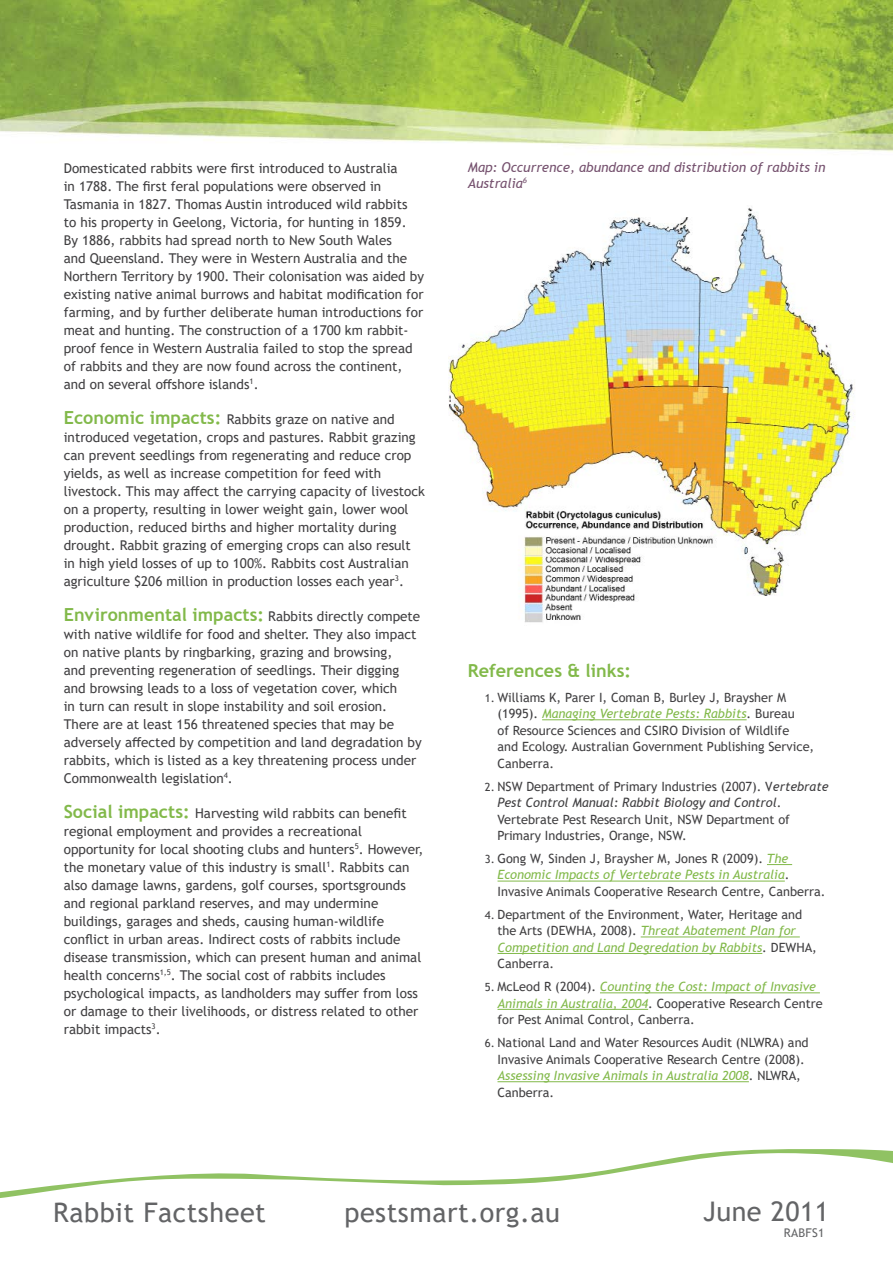
<style>
.page{position:relative;width:893px;height:1263px;background:#fff}
.page>*{position:absolute;margin:0;border:0;box-sizing:border-box;transform-origin:0 0}
.t1{font:27px "Trebuchet MS";letter-spacing:.02em;color:#636466}
.t2{font:700 18px "Trebuchet MS";color:#82b94a}
.t3{font:13.5px/18px "Trebuchet MS";color:#414042}
.t4{font:italic 13.5px/16.2px "Trebuchet MS";color:#76526f}
.t5{font:12.75px/16.5px "Trebuchet MS";color:#414042}
.t6{font:12px "Trebuchet MS";letter-spacing:.02em;color:#636466}
.s1{font-weight:700;font-size:18px;color:#82b94a}
.s2{font-size:11.25px}
.s3{font-style:italic;color:#82b94a}
.s4{font-style:italic}
</style>
<div class="page">
<img style="left:0;top:0;width:893px;height:1083px">
<hr style="left:542px;top:719px;width:205px;height:1px;background:#82b94a">
<svg style="left:767px;top:864px;width:25px;height:1px"></svg>
<hr style="left:497px;top:881px;width:288px;height:1px;background:#82b94a">
<hr style="left:641px;top:936px;width:159px;height:1px;background:#82b94a">
<hr style="left:497px;top:953px;width:265px;height:1px;background:#82b94a">
<hr style="left:600px;top:992px;width:220px;height:1px;background:#82b94a">
<hr style="left:497px;top:1009px;width:151px;height:1px;background:#82b94a">
<hr style="left:497px;top:1081px;width:252px;height:1px;background:#82b94a">
<img style="left:449px;top:201px;width:409px;height:427px">
<svg style="left:0;top:1149px;width:893px;height:49px"></svg>
<p class="t3" style="left:64px;top:159px;width:362px">Domesticated rabbits were first introduced to Australia<br>in 1788. The first feral populations were observed in Tasmania in 1827. Thomas Austin introduced wild rabbits<br>to his property in Geelong, Victoria, for hunting in 1859.<br>By 1886, rabbits had spread north to New South Wales<br>and Queensland. They were in Western Australia and the Northern Territory by 1900. Their colonisation was aided by existing native animal burrows and habitat modification for farming, and by further deliberate human introductions for meat and hunting. The construction of a 1700 km rabbit&shy;proof fence in Western Australia failed to stop the spread of rabbits and they are now found across the continent, and on several offshore islands<sup>1</sup>.</p>
<p class="t3" style="left:64px;top:410px;width:363px"><span class="s1">Economic impacts:</span> Rabbits graze on native and introduced vegetation, crops and pastures. Rabbit grazing can prevent seedlings from regenerating and reduce crop yields, as well as increase competition for feed with livestock. This may affect the carrying capacity of livestock on a property, resulting in lower weight gain, lower wool production, reduced births and higher mortality during drought. Rabbit grazing of emerging crops can also result in high yield losses of up to 100%. Rabbits cost Australian agriculture $206 million in production losses each year<sup>3</sup>.</p>
<p class="t3" style="left:64px;top:607px;width:359px"><span class="s1">Environmental impacts:</span> Rabbits directly compete with native wildlife for food and shelter. They also impact on native plants by ringbarking, grazing and browsing,<br>and preventing regeneration of seedlings. Their digging and browsing leads to a loss of vegetation cover, which<br>in turn can result in slope instability and soil erosion.<br>There are at least 156 threatened species that may be adversely affected by competition and land degradation by rabbits, which is listed as a key threatening process under Commonwealth legislation<sup>4</sup>.</p>
<p class="t3" style="left:64px;top:804px;width:361px"><span class="s1">Social impacts:</span> Harvesting wild rabbits can benefit regional employment and provides a recreational opportunity for local shooting clubs and hunters<sup>5</sup>. However, the monetary value of this industry is small<sup>1</sup>. Rabbits can also damage lawns, gardens, golf courses, sportsgrounds and regional parkland reserves, and may undermine buildings, garages and sheds, causing human-wildlife conflict in urban areas. Indirect costs of rabbits include disease transmission, which can present human and animal health concerns<sup>1,5</sup>. The social cost of rabbits includes psychological impacts, as landholders may suffer from loss or damage to their livelihoods, or distress related to other rabbit impacts<sup>3</sup>.</p>
<p class="t4" style="left:468px;top:159px;width:359px">Map: Occurrence, abundance and distribution of rabbits in<br>Australia<sup>6</sup></p>
<h2 class="t2" style="left:468px;top:659px;width:165px">References &amp; links:</h2>
<p class="t5" style="left:497px;top:689px;width:318px;text-indent:-13px"><span class="s2">1.</span> Williams K, Parer I, Coman B, Burley J, Braysher M (1995). <span class="s3">Managing Vertebrate Pests: Rabbits</span>. Bureau<br>of Resource Sciences and CSIRO Division of Wildlife<br>and Ecology. Australian Government Publishing Service, Canberra.</p>
<p class="t5" style="left:497px;top:778px;width:332px;text-indent:-13px"><span class="s2">2.</span> NSW Department of Primary Industries (2007). V<span class="s4">ertebrate Pest Control Manual: Rabbit Biology and Control</span>.<br>Vertebrate Pest Research Unit, NSW Department of Primary Industries, Orange, NSW.</p>
<p class="t5" style="left:497px;top:850px;width:329px;text-indent:-13px"><span class="s2">3.</span> Gong W, Sinden J, Braysher M, Jones R (2009). <span class="s3">The<br>Economic Impacts of Vertebrate Pests in Australia</span>.<br>Invasive Animals Cooperative Research Centre, Canberra.</p>
<p class="t5" style="left:497px;top:906px;width:321px;text-indent:-13px"><span class="s2">4.</span> Department of the Environment, Water, Heritage and the Arts (DEWHA, 2008). <span class="s3">Threat Abatement Plan for Competition and Land Degredation by Rabbits</span>. DEWHA, Canberra.</p>
<p class="t5" style="left:497px;top:978px;width:327px;text-indent:-13px"><span class="s2">5.</span> McLeod R (2004). <span class="s3">Counting the Cost: Impact of Invasive<br>Animals in Australia, 2004</span>. Cooperative Research Centre for Pest Animal Control, Canberra.</p>
<p class="t5" style="left:497px;top:1034px;width:313px;text-indent:-13px"><span class="s2">6.</span> National Land and Water Resources Audit (NLWRA) and Invasive Animals Cooperative Research Centre (2008).<br><span class="s3">Assessing Invasive Animals in Australia 2008</span>. NLWRA, Canberra.</p>
<h1 class="t1" style="left:53px;top:1195px;width:214px">Rabbit Factsheet</h1>
<h1 class="t1" style="left:344px;top:1195px;width:217px">pestsmart.org.au</h1>
<h1 class="t1" style="left:703px;top:1195px;width:128px">June 2011</h1>
<p class="t6" style="left:784px;top:1225px;width:42px">RABFS1</p>
</div>
